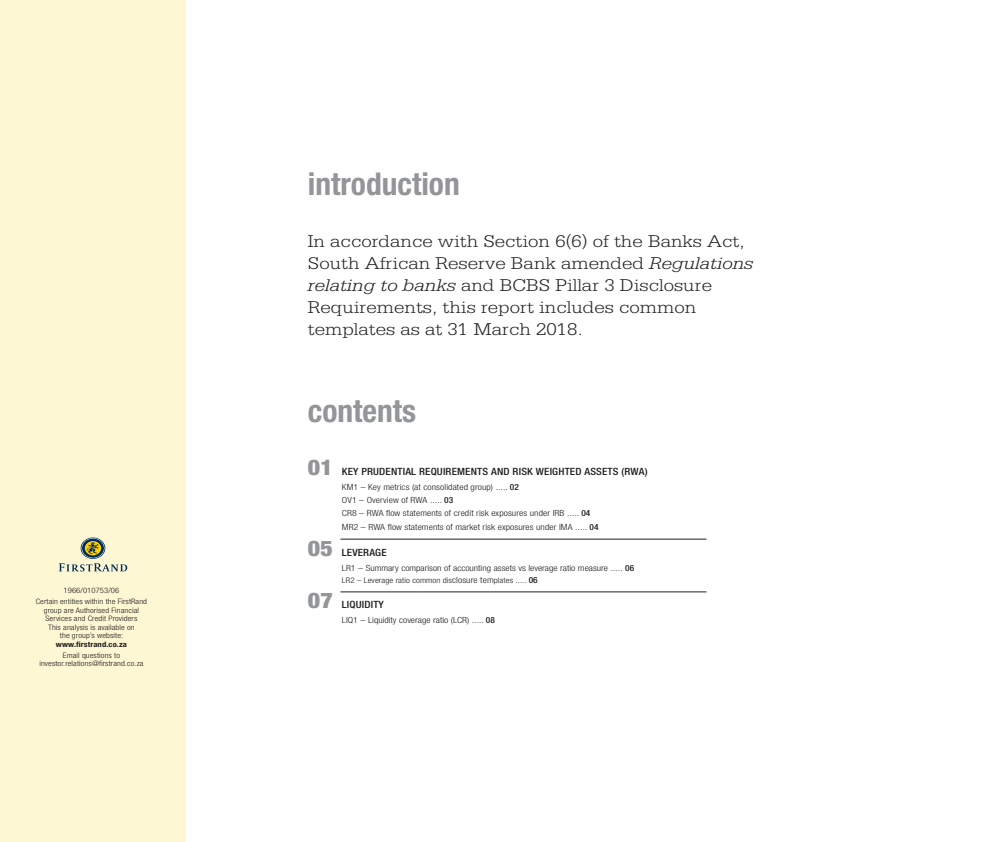
<style>
.page{position:relative;width:993px;height:842px;background:#fff}
.page>*{position:absolute;margin:0;border:0;box-sizing:border-box;transform-origin:0 0}
.t1{font:700 condensed 31.5px "Helvetica Neue LT Std";color:#939598}
.t2{font:300 18px/22px "Serifa";color:#231f20;scale:1.15 1}
.t3{font:500 condensed 10px "Helvetica Neue LT Std";letter-spacing:.015em;color:#231f20;scale:1.1 1}
.t4{font:300 condensed 8.5px/13.4px "Helvetica Neue LT Std";letter-spacing:.01em;color:#231f20;scale:1.15 1}
.t5{font:300 condensed 7.8px "Helvetica Neue LT Std";letter-spacing:.01em;color:#231f20;scale:1.15 1}
.t6{font:300 condensed 7.5px/8.5px "Helvetica Neue LT Std";letter-spacing:.01em;color:#231f20;text-align:center;scale:1.15 1}
.t7{font:700 condensed 7.5px "Helvetica Neue LT Std";letter-spacing:.01em;color:#231f20;scale:1.15 1}
.s1{font-style:italic}
.s2{font-weight:900;font-size:21.6px;color:#939598}
.s3{font-weight:500}
.s4{font-size:8.5px}
.s5{font-weight:500;font-size:8.5px}
</style>
<div class="page">
<hr style="left:340px;top:539px;width:366px;height:1px;background:#231f20">
<hr style="left:340px;top:592px;width:366px;height:1px;background:#231f20">
<div style="left:0;top:0;width:185px;height:842px;background:#fef7d4"></div>
<svg style="left:59px;top:563px;width:68px;height:8px"></svg>
<svg style="left:81px;top:537px;width:24px;height:22px"></svg>
<svg style="left:81px;top:538px;width:23px;height:20px"></svg>
<svg style="left:82px;top:539px;width:22px;height:19px"></svg>
<div style="left:85px;top:541px;width:16px;height:14px;background:#fed105;border-radius:50%"></div>
<svg style="left:86px;top:542px;width:13px;height:12px"></svg>
<p class="t6" style="left:36px;top:584px;width:98px;line-height:11.3px">1966/010753/06<br>Certain entities within the FirstRand</p>
<p class="t6" style="left:44px;top:606px;width:84px">group are Authorised Financial<br>Services and Credit Providers<br>This analysis is available on the group’s website:</p>
<p class="t7" style="left:56px;top:639px;width:63px">www.firstrand.co.za</p>
<p class="t6" style="left:39px;top:651px;width:92px">Email questions to investor.relations@firstrand.co.za</p>
<h1 class="t1" style="left:308px;top:165px;width:153px">introduction</h1>
<h2 class="t2" style="left:308px;top:230px;width:389px">In accordance with Section 6(6) of the Banks Act, South African Reserve Bank amended <span class="s1">Regulations relating to banks</span> and BCBS Pillar 3 Disclosure Requirements, this report includes common templates as at 31 March 2018.</h2>
<h1 class="t1" style="left:308px;top:392px;width:110px">contents</h1>
<p class="t3" style="left:308px;top:465px;width:310px"><span class="s2">01</span> KEY PRUDENTIAL REQUIREMENTS AND RISK WEIGHTED ASSETS (RWA)</p>
<p class="t4" style="left:342px;top:480px;width:225px">KM1 – Key metrics (at consolidated group) ..... <span class="s3">02<br></span>OV1 – Overview of RWA ..... <span class="s3">03<br></span>CR8 – RWA flow statements of credit risk exposures under IRB ..... <span class="s3">04<br></span>MR2 – RWA flow statements of market risk exposures under IMA ..... <span class="s3">04</span></p>
<p class="t3" style="left:308px;top:546px;width:73px"><span class="s2">05</span> LEVERAGE</p>
<p class="t4" style="left:342px;top:561px;width:256px">LR1 – Summary comparison of accounting assets vs leverage ratio measure ..... <span class="s3">06</span></p>
<p class="t5" style="left:342px;top:575px;width:172px">LR2 – Leverage ratio common dis<span class="s4">closure tem</span>plates ..... <span class="s5">06</span></p>
<p class="t3" style="left:308px;top:599px;width:71px"><span class="s2">07</span> LIQUIDITY</p>
<p class="t4" style="left:342px;top:613px;width:135px">LIQ1 – Liquidity coverage ratio (LCR) ..... <span class="s3">08</span></p>
</div>
